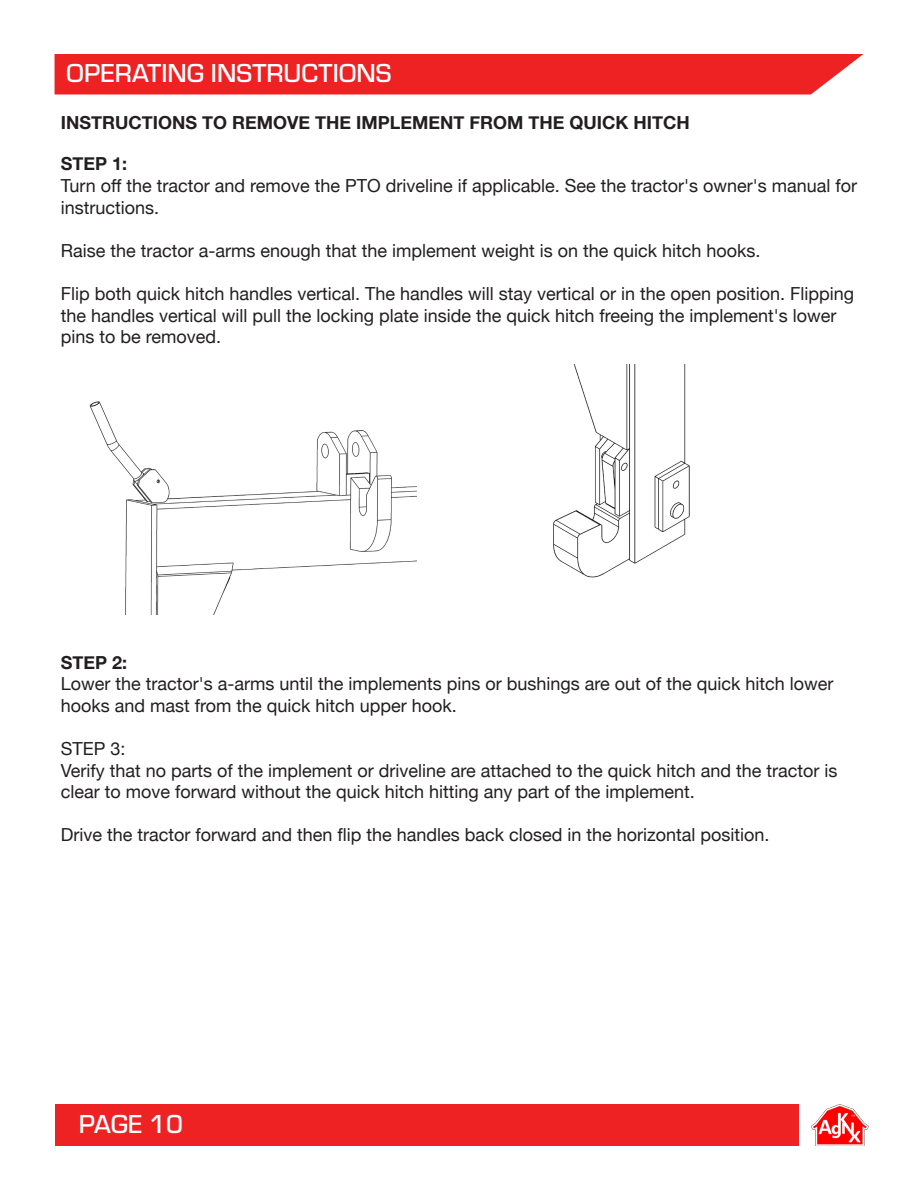
<style>
.page{position:relative;width:918px;height:1188px;background:#fff}
.page>*{position:absolute;margin:0;border:0;box-sizing:border-box;transform-origin:0 0}
.t1{font:500 27px "Eurostile";color:#fff}
.Body{font:18px/21.6px "Helvetica Neue";color:#231f20}
.Section{font:700 18px "Helvetica Neue";color:#231f20}
</style>
<div class="page">
<div style="left:55px;top:54px;width:808px;height:40px;background:#ee2123"></div>
<div style="left:55px;top:1105px;width:744px;height:41px;background:#ee2123"></div>
<img style="left:811px;top:1105px;width:57px;height:41px">
<img style="left:89px;top:401px;width:328px;height:213px">
<img style="left:553px;top:365px;width:137px;height:213px">
<h1 class="t1" style="left:66px;top:54px;width:327px">OPERATING INSTRUCTIONS</h1>
<h3 class="Section" style="left:61px;top:109px;width:630px">INSTRUCTIONS TO REMOVE THE IMPLEMENT FROM THE QUICK HITCH</h3>
<h3 class="Section" style="left:61px;top:150px;width:68px">STEP 1:</h3>
<p class="Body" style="left:61px;top:176px;width:798px">Turn off the tractor and remove the PTO driveline if applicable. See the tractor's owner's manual for instructions.</p>
<p class="Body" style="left:61px;top:241px;width:701px">Raise the tractor a-arms enough that the implement weight is on the quick hitch hooks.</p>
<p class="Body" style="left:61px;top:284px;width:795px">Flip both quick hitch handles vertical. The handles will stay vertical or in the open position. Flipping the handles vertical will pull the locking plate inside the quick hitch freeing the implement's lower pins to be removed.</p>
<h3 class="Section" style="left:61px;top:648px;width:68px">STEP 2:</h3>
<p class="Body" style="left:61px;top:674px;width:774px">Lower the tractor's a-arms until the implements pins or bushings are out of the quick hitch lower hooks and mast from the quick hitch upper hook.</p>
<p class="Body" style="left:61px;top:739px;width:66px">STEP 3:</p>
<p class="Body" style="left:61px;top:760px;width:778px">Verify that no parts of the implement or driveline are attached to the quick hitch and the tractor is clear to move forward without the quick hitch hitting any part of the implement.</p>
<p class="Body" style="left:61px;top:825px;width:710px">Drive the tractor forward and then flip the handles back closed in the horizontal position.</p>
<h1 class="t1" style="left:79px;top:1106px;width:105px">PAGE 10</h1>
</div>
